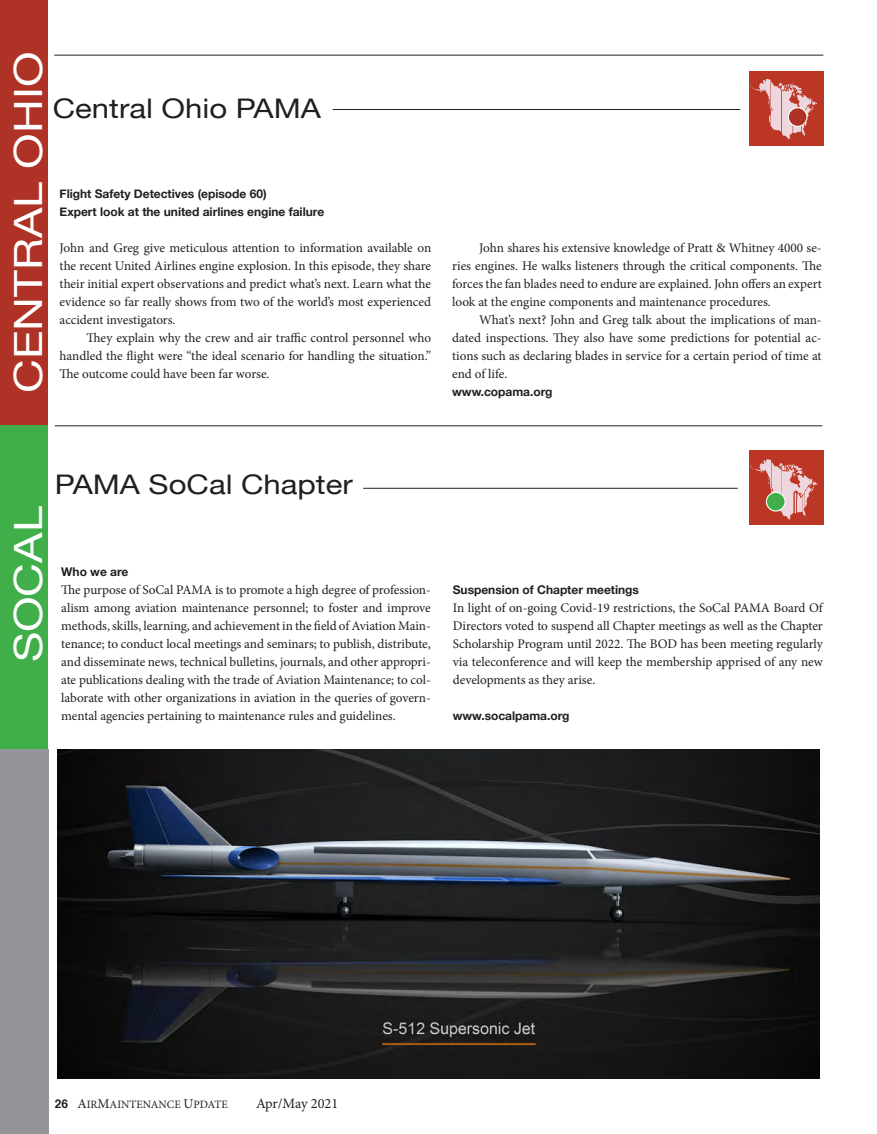
<style>
.page{position:relative;width:877px;height:1134px;background:#fff}
.page>*{position:absolute;margin:0;border:0;box-sizing:border-box;transform-origin:0 0}
.t1{font:39px "Helvetica Neue";color:#fff;scale:1.2 1}
.t2{font:27px "Helvetica Neue";color:#231f20;scale:1.15 1}
.t3{font:14.25px "Minion Pro";letter-spacing:-.01em;color:#231f20}
.AME_-_body_no_indent{font:13.2px/18px "Minion Pro";letter-spacing:-.005em;color:#231f20;text-align:justify}
.AME_-_body_indent{font:13.2px/18px "Minion Pro";color:#231f20;text-align:justify}
.AME_website{font:700 12px "Helvetica Neue";color:#231f20}
.t4{font:11.25px "Minion Pro";color:#231f20}
.s1{font-family:"Helvetica";font-weight:700;font-size:12px}
.s2{font-size:13.5px}
</style>
<div class="page">
<div style="left:0;top:0;width:48px;height:427px;background:#ae3326"></div>
<div style="left:0;top:425px;width:48px;height:326px;background:#40ae49"></div>
<div style="left:0;top:749px;width:48px;height:384px;background:#939598"></div>
<hr style="left:333px;top:109px;width:407px;height:1px;background:#231f20">
<svg style="left:749px;top:71px;width:73px;height:75px"></svg>
<div style="left:788px;top:108px;width:19px;height:18px;background:#ae3326;border-radius:50%"></div>
<div style="left:788px;top:107px;width:19px;height:20px;border:1px solid #fff;border-radius:50%"></div>
<hr style="left:363px;top:488px;width:375px;height:1px;background:#231f20">
<svg style="left:749px;top:450px;width:74px;height:74px"></svg>
<div style="left:766px;top:492px;width:19px;height:19px;background:#40ae49;border-radius:50%"></div>
<div style="left:766px;top:491px;width:19px;height:20px;border:1px solid #fff;border-radius:50%"></div>
<hr style="left:55px;top:425px;width:767px;height:1px;background:#231f20">
<hr style="left:54px;top:55px;width:769px;height:1px;background:#231f20">
<img style="left:57px;top:749px;width:762px;height:329px">
<p class="t1" style="left:0;top:393px;width:286px;rotate:-90deg">CENTRAL OHIO</p>
<p class="t2" style="left:53px;top:89px;width:235px">Central Ohio PAMA</p>
<p class="AME_website" style="left:60px;top:184px;width:208px">Flight Safety Detectives (episode 60)</p>
<p class="AME_website" style="left:60px;top:202px;width:266px">Expert look at the united airlines engine failure</p>
<p class="AME_-_body_no_indent" style="left:60px;top:238px;width:373px">John and Greg give meticulous attention to information available on the recent United Airlines engine explosion. In this episode, they share their initial expert observations and predict what’s next. Learn what the evidence so far really shows from two of the world’s most experienced accident investigators.</p>
<p class="AME_-_body_indent" style="left:60px;top:329px;width:373px;text-indent:27px">They explain why the crew and air traffic control personnel who handled the flight were “the ideal scenario for handling the situation.” The outcome could have been far worse.</p>
<p class="AME_-_body_indent" style="left:452px;top:239px;width:371px;text-indent:27px">John shares his extensive knowledge of Pratt &amp; Whitney 4000 se&shy;ries engines. He walks listeners through the critical components. The forces the fan blades need to endure are explained. John offers an expert look at the engine components and maintenance procedures.</p>
<p class="AME_-_body_indent" style="left:452px;top:311px;width:371px;text-indent:27px">What’s next? John and Greg talk about the implications of man&shy;dated inspections. They also have some predictions for potential ac&shy;tions such as declaring blades in service for a certain period of time at end of life.</p>
<p class="AME_website" style="left:452px;top:382px;width:102px">www.copama.org</p>
<p class="t1" style="left:0;top:662px;width:132px;rotate:-90deg">SOCAL</p>
<p class="t2" style="left:55px;top:465px;width:261px">PAMA SoCal Chapter</p>
<p class="AME_website" style="left:61px;top:562px;width:69px">Who we are</p>
<p class="AME_-_body_no_indent" style="left:61px;top:580px;width:371px">The purpose of SoCal PAMA is to promote a high degree of profession&shy;alism among aviation maintenance personnel; to foster and improve methods, skills, learning, and achievement in the field of Aviation Main&shy;tenance; to conduct local meetings and seminars; to publish, distribute, and disseminate news, technical bulletins, journals, and other appropri&shy;ate publications dealing with the trade of Aviation Maintenance; to col&shy;laborate with other organizations in aviation in the queries of govern&shy;mental agencies pertaining to maintenance rules and guidelines.</p>
<p class="AME_website" style="left:453px;top:580px;width:188px">Suspension of Chapter meetings</p>
<p class="AME_-_body_no_indent" style="left:453px;top:598px;width:371px">In light of on-going Covid-19 restrictions, the SoCal PAMA Board Of Directors voted to suspend all Chapter meetings as well as the Chapter Scholarship Program until 2022. The BOD has been meeting regularly via teleconference and will keep the membership apprised of any new developments as they arise.</p>
<p class="AME_website" style="left:453px;top:706px;width:118px">www.socalpama.org</p>
<p class="t4" style="left:55px;top:1096px;width:175px"><span class="s1">26</span> <span class="s2">A</span>IR<span class="s2">M</span>AINTENANCE <span class="s2">U</span>PDATE</p>
<p class="t3" style="left:256px;top:1093px;width:84px">Apr/May 2021</p>
</div>
